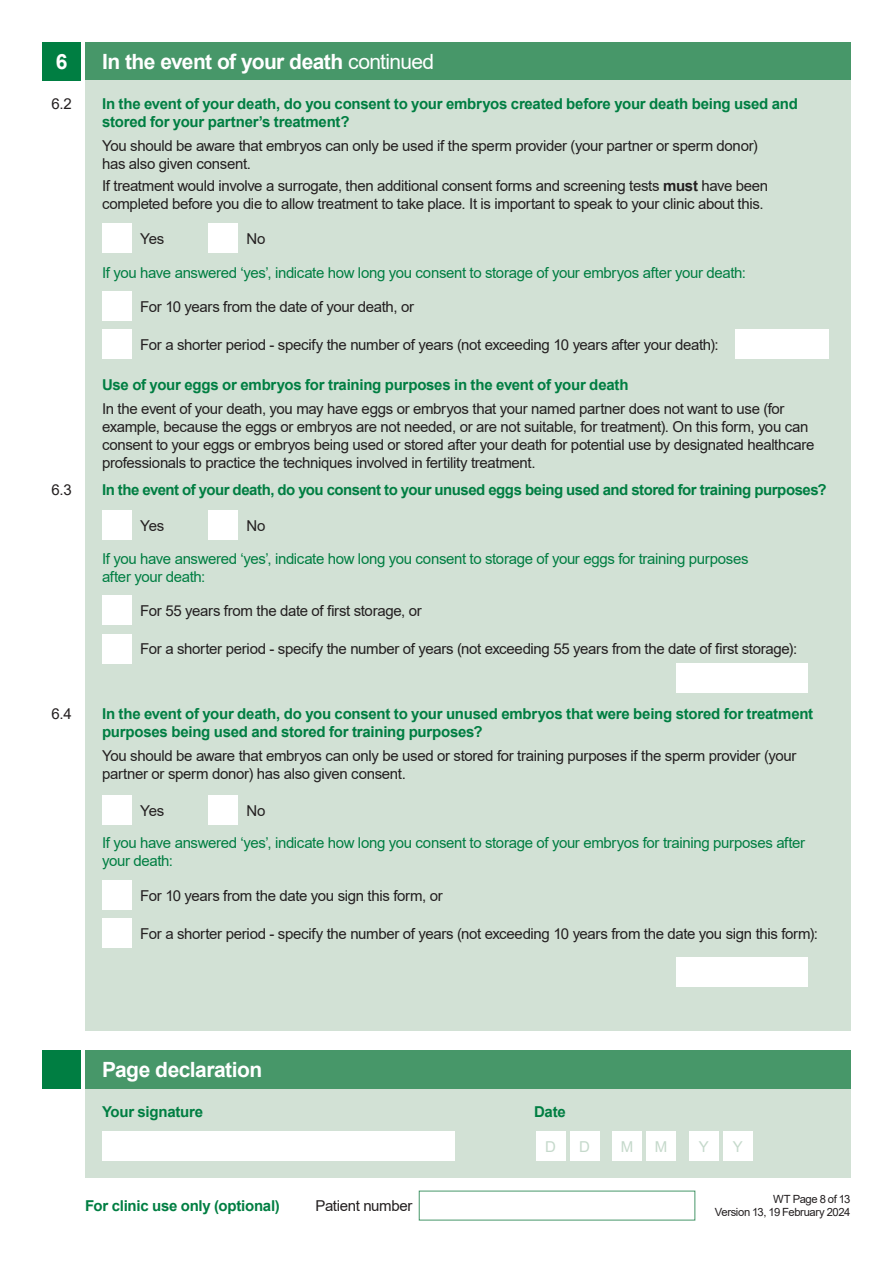
<style>
.page{position:relative;width:893px;height:1263px;background:#fff}
.page>*{position:absolute;margin:0;border:0;box-sizing:border-box;transform-origin:0 0}
.t1{font:700 21px "Arial";letter-spacing:-.025em;color:#fff}
.t2{font:15px/18px "Arial";letter-spacing:-.02em;color:#231f20}
.t3{font:700 15px/18px "Arial";letter-spacing:-.02em;color:#007e42}
.t4{font:15px/18px "Arial";letter-spacing:-.025em;color:#007e42}
.t5{font:15px "Arial";color:#c5d9cb}
.t6{font:11.25px/13.5px "Arial";letter-spacing:-.035em;color:#231f20;text-align:right}
.s1{font-weight:400}
.s2{font-weight:700}
</style>
<div class="page">
<div style="left:43px;top:43px;width:38px;height:38px;background:#007e42"></div>
<div style="left:85px;top:43px;width:765px;height:38px;background:#479769"></div>
<div style="left:85px;top:81px;width:765px;height:950px;background:#d2e1d5"></div>
<div style="left:102px;top:510px;width:30px;height:30px;background:#fff"></div>
<div style="left:208px;top:510px;width:30px;height:30px;background:#fff"></div>
<div style="left:102px;top:795px;width:30px;height:30px;background:#fff"></div>
<div style="left:208px;top:795px;width:30px;height:30px;background:#fff"></div>
<div style="left:85px;top:1089px;width:765px;height:89px;background:#d2e1d5"></div>
<div style="left:536px;top:1131px;width:30px;height:30px;background:#fff"></div>
<div style="left:570px;top:1131px;width:30px;height:30px;background:#fff"></div>
<div style="left:612px;top:1131px;width:30px;height:30px;background:#fff"></div>
<div style="left:646px;top:1131px;width:30px;height:30px;background:#fff"></div>
<div style="left:689px;top:1131px;width:30px;height:30px;background:#fff"></div>
<div style="left:723px;top:1131px;width:30px;height:30px;background:#fff"></div>
<div style="left:102px;top:1131px;width:353px;height:30px;background:#fff"></div>
<div style="left:43px;top:1050px;width:38px;height:39px;background:#007e42"></div>
<div style="left:85px;top:1050px;width:765px;height:39px;background:#479769"></div>
<div style="left:102px;top:223px;width:30px;height:30px;background:#fff"></div>
<div style="left:208px;top:223px;width:30px;height:30px;background:#fff"></div>
<div style="left:102px;top:291px;width:30px;height:30px;background:#fff"></div>
<div style="left:102px;top:330px;width:30px;height:29px;background:#fff"></div>
<div style="left:736px;top:330px;width:93px;height:29px;background:#fff"></div>
<div style="left:102px;top:880px;width:30px;height:30px;background:#fff"></div>
<div style="left:102px;top:918px;width:30px;height:30px;background:#fff"></div>
<div style="left:676px;top:957px;width:132px;height:29px;background:#fff"></div>
<div style="left:102px;top:595px;width:30px;height:30px;background:#fff"></div>
<div style="left:102px;top:634px;width:30px;height:29px;background:#fff"></div>
<div style="left:676px;top:663px;width:132px;height:30px;background:#fff"></div>
<h1 class="t1" style="left:56px;top:47px;width:13px">6</h1>
<h1 class="t1" style="left:102px;top:47px;width:334px">In the event of your death <span class="s1">continued</span></h1>
<p class="t3" style="left:102px;top:95px;width:697px">In the event of your death, do you consent to your embryos created before your death being used and stored for your partner’s treatment?</p>
<p class="t2" style="left:102px;top:137px;width:657px">You should be aware that embryos can only be used if the sperm provider (your partner or sperm donor) has also given consent.</p>
<p class="t2" style="left:102px;top:177px;width:668px">If treatment would involve a surrogate, then additional consent forms and screening tests <span class="s2">must</span> have been completed before you die to allow treatment to take place. It is important to speak to your clinic about this.</p>
<p class="t2" style="left:51px;top:94px;width:22px">6.2</p>
<p class="t2" style="left:140px;top:229px;width:25px">Yes</p>
<p class="t2" style="left:247px;top:229px;width:20px">No</p>
<p class="t4" style="left:102px;top:264px;width:645px">If you have answered ‘yes’, indicate how long you consent to storage of your embryos after your death:</p>
<p class="t2" style="left:52px;top:480px;width:22px">6.3</p>
<p class="t2" style="left:52px;top:704px;width:22px">6.4</p>
<p class="t2" style="left:140px;top:297px;width:275px">For 10 years from the date of your death, or</p>
<p class="t2" style="left:140px;top:336px;width:580px">For a shorter period - specify the number of years (not exceeding 10 years after your death):</p>
<p class="t3" style="left:102px;top:376px;width:528px">Use of your eggs or embryos for training purposes in the event of your death</p>
<p class="t2" style="left:102px;top:400px;width:714px">In the event of your death, you may have eggs or embryos that your named partner does not want to use (for example, because the eggs or embryos are not needed, or are not suitable, for treatment). On this form, you can consent to your eggs or embryos being used or stored after your death for potential use by designated healthcare professionals to practice the techniques involved in fertility treatment.</p>
<p class="t3" style="left:102px;top:481px;width:726px">In the event of your death, do you consent to your unused eggs being used and stored for training purposes?</p>
<p class="t2" style="left:140px;top:516px;width:25px">Yes</p>
<p class="t2" style="left:247px;top:516px;width:20px">No</p>
<p class="t4" style="left:102px;top:549px;width:648px">If you have answered ‘yes’, indicate how long you consent to storage of your eggs for training purposes after your death:</p>
<p class="t2" style="left:140px;top:601px;width:283px">For 55 years from the date of first storage, or</p>
<p class="t2" style="left:140px;top:640px;width:658px">For a shorter period - specify the number of years (not exceeding 55 years from the date of first storage):</p>
<p class="t3" style="left:102px;top:705px;width:713px">In the event of your death, do you consent to your unused embryos that were being stored for treatment purposes being used and stored for training purposes?</p>
<p class="t2" style="left:102px;top:747px;width:696px">You should be aware that embryos can only be used or stored for training purposes if the sperm provider (your partner or sperm donor) has also given consent.</p>
<p class="t2" style="left:140px;top:801px;width:25px">Yes</p>
<p class="t2" style="left:247px;top:801px;width:20px">No</p>
<p class="t4" style="left:102px;top:834px;width:705px">If you have answered ‘yes’, indicate how long you consent to storage of your embryos for training purposes after your death:</p>
<p class="t2" style="left:140px;top:886px;width:304px">For 10 years from the date you sign this form, or</p>
<p class="t2" style="left:140px;top:924px;width:679px">For a shorter period - specify the number of years (not exceeding 10 years from the date you sign this form):</p>
<h1 class="t1" style="left:102px;top:1055px;width:162px">Page declaration</h1>
<p class="t3" style="left:102px;top:1102px;width:102px">Your signature</p>
<p class="t3" style="left:534px;top:1102px;width:33px">Date</p>
<p class="t5" style="left:545px;top:1136px;width:12px">D</p>
<p class="t5" style="left:579px;top:1136px;width:12px">D</p>
<p class="t5" style="left:621px;top:1136px;width:14px">M</p>
<p class="t5" style="left:655px;top:1136px;width:14px">M</p>
<p class="t5" style="left:699px;top:1136px;width:12px">Y</p>
<p class="t5" style="left:733px;top:1136px;width:12px">Y</p>
<p class="t3" style="left:85px;top:1197px;width:196px">For clinic use only (optional)</p>
<p class="t2" style="left:316px;top:1197px;width:98px">Patient number</p>
<p class="t6" style="left:715px;top:1192px;width:137px">WT Page 8 of 13<br>Version 13, 19 February 2024</p>
</div>
